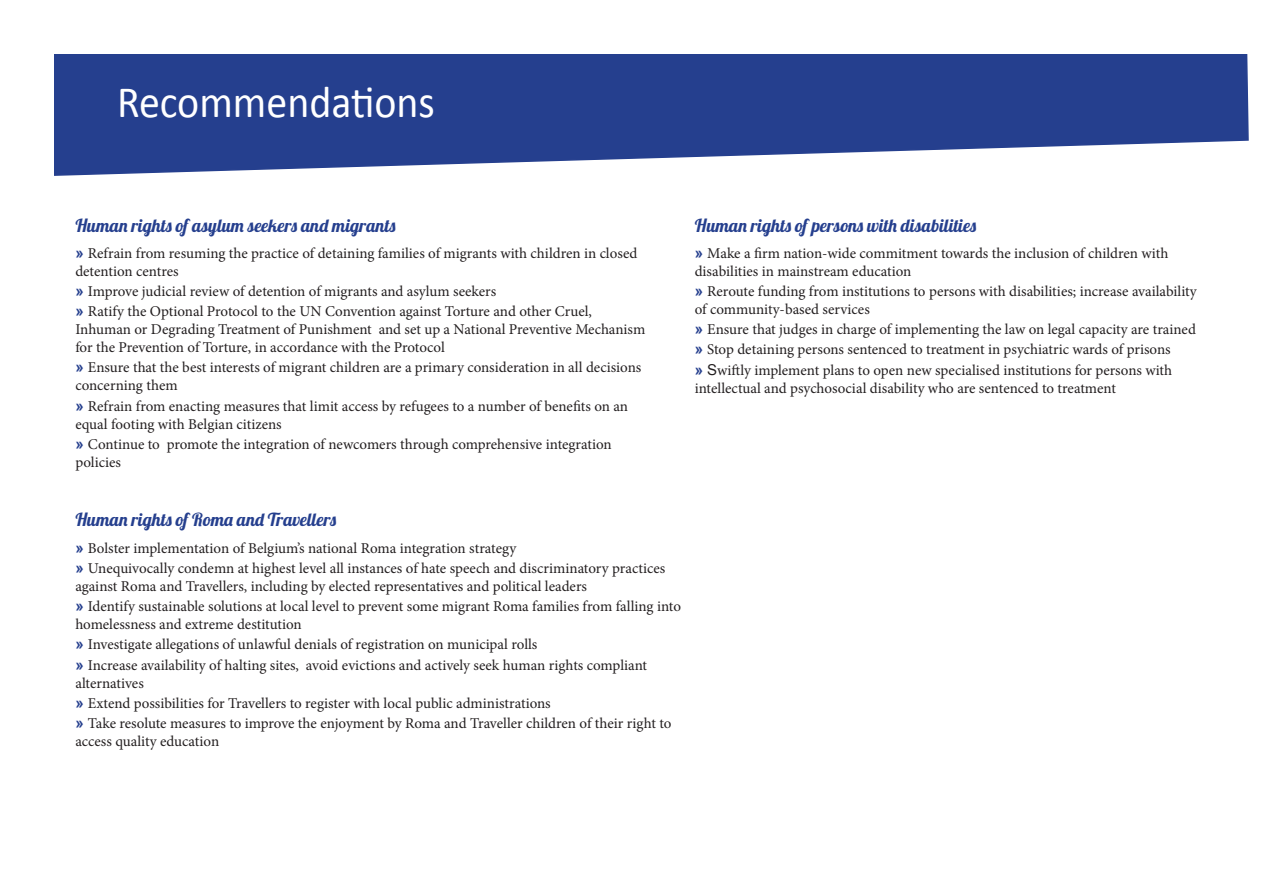
<style>
.page{position:relative;width:1263px;height:893px;background:#fff}
.page>*{position:absolute;margin:0;border:0;box-sizing:border-box;transform-origin:0 0}
.t1{font:45px "Calibri";color:#fff;scale:.93 1}
.t2{font:18px "Lobster 1.4";color:#253f8e}
.t3{font:15px/18px "Minion Pro";color:#231f20}
.s1{font-family:"Arial";font-weight:700;color:#253f8e}
.s2{font-family:"Arial"}
</style>
<div class="page">
<svg style="left:54px;top:54px;width:1195px;height:122px"></svg>
<div style="left:105px;top:70px;width:351px;height:76px;background:#253f8e"></div>
<p class="t1" style="left:117px;top:73px;width:343px">Recommendations</p>
<p class="t2" style="left:75px;top:214px;width:322px">Human rights of asylum seekers and migrants</p>
<p class="t3" style="left:75px;top:244px;width:563px"><span class="s1">»</span> Refrain from resuming the practice of detaining families of migrants with children in closed detention centres</p>
<p class="t3" style="left:75px;top:282px;width:422px"><span class="s1">»</span> Improve judicial review of detention of migrants and asylum seekers</p>
<p class="t3" style="left:75px;top:303px;width:572px"><span class="s1">»</span> Ratify the Optional Protocol to the UN Convention against Torture and other Cruel,<br>Inhuman or Degrading Treatment of Punishment and set up a National Preventive Mechanism for the Prevention of Torture, in accordance with the Protocol</p>
<p class="t3" style="left:75px;top:359px;width:567px"><span class="s1">»</span> Ensure that the best interests of migrant children are a primary consideration in all decisions concerning them</p>
<p class="t3" style="left:75px;top:397px;width:554px"><span class="s1">»</span> Refrain from enacting measures that limit access by refugees to a number of benefits on an equal footing with Belgian citizens</p>
<p class="t3" style="left:75px;top:435px;width:538px"><span class="s1">»</span> Continue to promote the integration of newcomers through comprehensive integration policies</p>
<p class="t2" style="left:695px;top:214px;width:283px">Human rights of persons with disabilities</p>
<p class="t3" style="left:695px;top:244px;width:475px"><span class="s1">»</span> Make a firm nation-wide commitment towards the inclusion of children with disabilities in mainstream education</p>
<p class="t3" style="left:695px;top:282px;width:504px"><span class="s1">»</span> Reroute funding from institutions to persons with disabilities; increase availability of community-based services</p>
<p class="t3" style="left:695px;top:321px;width:503px"><span class="s1">»</span> Ensure that judges in charge of implementing the law on legal capacity are trained</p>
<p class="t3" style="left:695px;top:341px;width:477px"><span class="s1">»</span> Stop detaining persons sentenced to treatment in psychiatric wards of prisons</p>
<p class="t3" style="left:695px;top:361px;width:479px"><span class="s1">»</span> <span class="s2">S</span>wiftly implement plans to open new specialised institutions for persons with intellectual and psychosocial disability who are sentenced to treatment</p>
<p class="t2" style="left:75px;top:508px;width:262px">Human rights of Roma and Travellers</p>
<p class="t3" style="left:75px;top:539px;width:442px"><span class="s1">»</span> Bolster implementation of Belgium’s national Roma integration strategy</p>
<p class="t3" style="left:75px;top:559px;width:591px"><span class="s1">»</span> Unequivocally condemn at highest level all instances of hate speech and discriminatory practices against Roma and Travellers, including by elected representatives and political leaders</p>
<p class="t3" style="left:75px;top:597px;width:607px"><span class="s1">»</span> Identify sustainable solutions at local level to prevent some migrant Roma families from falling into homelessness and extreme destitution</p>
<p class="t3" style="left:75px;top:636px;width:464px"><span class="s1">»</span> Investigate allegations of unlawful denials of registration on municipal rolls</p>
<p class="t3" style="left:75px;top:656px;width:573px"><span class="s1">»</span> Increase availability of halting sites, avoid evictions and actively seek human rights compliant alternatives</p>
<p class="t3" style="left:75px;top:694px;width:477px"><span class="s1">»</span> Extend possibilities for Travellers to register with local public administrations</p>
<p class="t3" style="left:75px;top:714px;width:598px"><span class="s1">»</span> Take resolute measures to improve the enjoyment by Roma and Traveller children of their right to access quality education</p>
</div>
